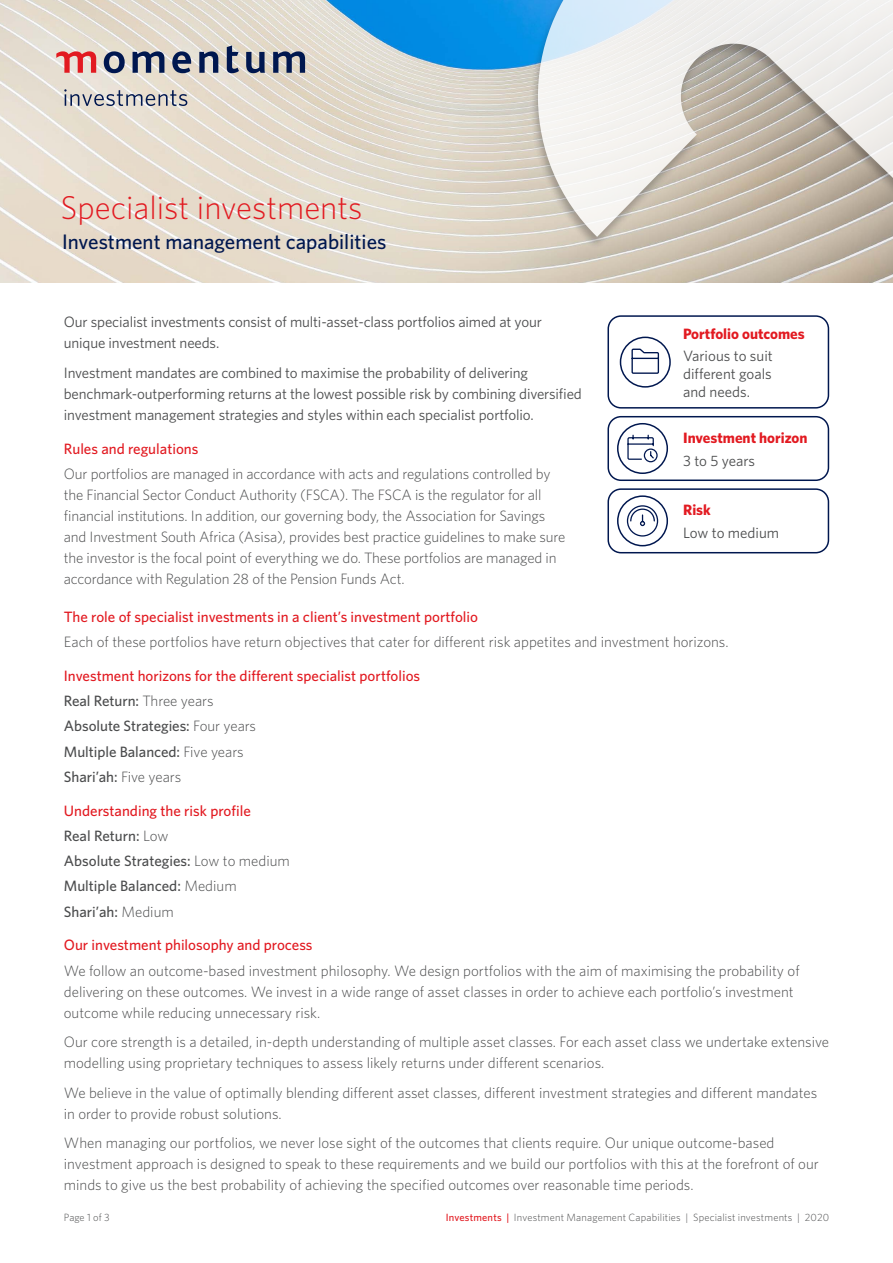
<style>
.page{position:relative;width:893px;height:1263px;background:#fff}
.page>*{position:absolute;margin:0;border:0;box-sizing:border-box;transform-origin:0 0}
.t1{font:300 33px "Whitney";color:#e21a21}
.t2{font:500 21px "Whitney";color:#00174f}
.t3{font:300 15px/21px "Whitney";color:#4b4c4d}
.t4{font:15px/21px "Whitney";letter-spacing:-.01em;color:#4b4c4d}
.t5{font:500 15px/25.2px "Whitney";color:#4b4c4d}
.t6{font:500 15px "Whitney";color:#e21a21}
.t7{font:700 15px "Whitney";color:#e21a21}
.t8{font:300 10.5px "Whitney";letter-spacing:.015em;color:#4b4c4d}
.s1{color:#e21a21}
.s2{font-weight:300}
.s3{font-weight:500;color:#e21a21}
</style>
<div class="page">
<img style="left:0;top:0;width:518px;height:283px">
<svg style="left:104px;top:45px;width:201px;height:28px"></svg>
<svg style="left:56px;top:51px;width:40px;height:22px"></svg>
<svg style="left:64px;top:89px;width:123px;height:17px"></svg>
<svg style="left:518px;top:0;width:375px;height:379px"></svg>
<div style="left:620px;top:337px;width:50px;height:50px;background:#fff;border-radius:50%"></div>
<div style="left:620px;top:337px;width:51px;height:51px;border:2px solid #00174f;border-radius:50%"></div>
<svg style="left:631px;top:348px;width:29px;height:26px"></svg>
<div style="left:617px;top:423px;width:51px;height:51px;border:2px solid #00174f;border-radius:50%"></div>
<svg style="left:627px;top:434px;width:31px;height:29px"></svg>
<div style="left:617px;top:495px;width:51px;height:51px;border:2px solid #00174f;border-radius:50%"></div>
<svg style="left:626px;top:505px;width:33px;height:32px"></svg>
<div style="left:607px;top:315px;width:222px;height:94px;border:2px solid #00174f;border-radius:13px"></div>
<div style="left:607px;top:416px;width:222px;height:65px;border:2px solid #00174f;border-radius:13px"></div>
<div style="left:607px;top:488px;width:222px;height:65px;border:2px solid #00174f;border-radius:13px"></div>
<h1 class="t1" style="left:61px;top:187px;width:303px">Specialist investments</h1>
<h2 class="t2" style="left:62px;top:228px;width:326px">Investment management capabilities</h2>
<p class="t4" style="left:64px;top:311px;width:480px">Our specialist investments consist of multi-asset-class portfolios aimed at your unique investment needs.</p>
<p class="t4" style="left:64px;top:362px;width:520px">Investment mandates are combined to maximise the probability of delivering benchmark-outperforming returns at the lowest possible risk by combining diversified investment management strategies and styles within each specialist portfolio.</p>
<p class="t6" style="left:64px;top:439px;width:136px">Rules and regulations</p>
<p class="t3" style="left:64px;top:463px;width:503px">Our portfolios are managed in accordance with acts and regulations controlled by the Financial Sector Conduct Authority (FSCA). The FSCA is the regulator for all financial institutions. In addition, our governing body, the Association for Savings and Investment South Africa (Asisa), provides best practice guidelines to make sure the investor is the focal point of everything we do. These portfolios are managed in accordance with Regulation 28 of the Pension Funds Act.</p>
<p class="t6" style="left:64px;top:607px;width:416px">The role of specialist investments in a client’s investment portfolio</p>
<p class="t3" style="left:64px;top:631px;width:666px">Each of these portfolios have return objectives that cater for different risk appetites and investment horizons.</p>
<p class="t5" style="left:64px;top:663px;width:358px"><span class="s1">Investment horizons for the different specialist portfolios </span>Real Return: <span class="s2">Three years<br></span>Absolute Strategies: <span class="s2">Four years<br></span>Multiple Balanced: <span class="s2">Five years<br></span>Shari’ah: <span class="s2">Five years</span></p>
<p class="t5" style="left:64px;top:798px;width:228px"><span class="s1">Understanding the risk profile<br></span>Real Return: <span class="s2">Low<br></span>Absolute Strategies: <span class="s2">Low to medium<br></span>Multiple Balanced: <span class="s2">Medium<br></span>Shari’ah: <span class="s2">Medium</span></p>
<p class="t6" style="left:64px;top:936px;width:250px">Our investment philosophy and process</p>
<p class="t3" style="left:64px;top:960px;width:737px">We follow an outcome-based investment philosophy. We design portfolios with the aim of maximising the probability of delivering on these outcomes. We invest in a wide range of asset classes in order to achieve each portfolio’s investment outcome while reducing unnecessary risk.</p>
<p class="t3" style="left:64px;top:1031px;width:767px">Our core strength is a detailed, in-depth understanding of multiple asset classes. For each asset class we undertake extensive modelling using proprietary techniques to assess likely returns under different scenarios.</p>
<p class="t3" style="left:64px;top:1082px;width:755px">We believe in the value of optimally blending different asset classes, different investment strategies and different mandates in order to provide robust solutions.</p>
<p class="t3" style="left:64px;top:1132px;width:756px">When managing our portfolios, we never lose sight of the outcomes that clients require. Our unique outcome-based investment approach is designed to speak to these requirements and we build our portfolios with this at the forefront of our minds to give us the best probability of achieving the specified outcomes over reasonable time periods.</p>
<p class="t7" style="left:683px;top:324px;width:123px">Portfolio outcomes</p>
<p class="t4" style="left:683px;top:347px;width:91px;line-height:18px;text-align:justify">Various to suit different goals and needs.</p>
<p class="t7" style="left:683px;top:429px;width:126px">Investment horizon</p>
<p class="t4" style="left:683px;top:450px;width:74px">3 to 5 years</p>
<p class="t7" style="left:683px;top:501px;width:29px">Risk</p>
<p class="t4" style="left:683px;top:522px;width:98px">Low to medium</p>
<p class="t8" style="left:64px;top:1211px;width:47px">Page 1 of 3</p>
<p class="t8" style="left:446px;top:1211px;width:385px"><span class="s3">Investments |</span> Investment Management Capabilities | Specialist investments | 2020</p>
</div>
